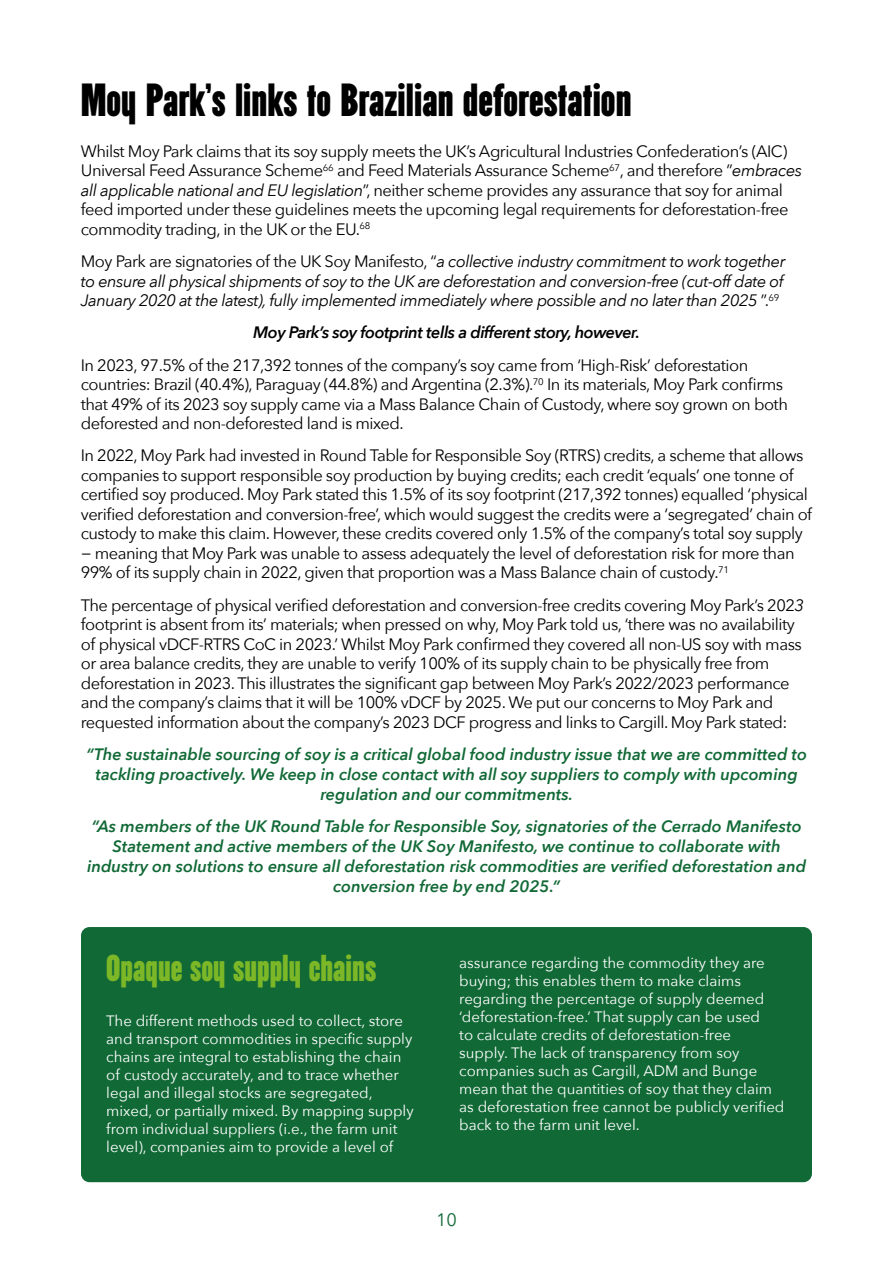
<style>
.page{position:relative;width:893px;height:1263px;background:#fff}
.page>*{position:absolute;margin:0;border:0;box-sizing:border-box;transform-origin:0 0}
.Main{font:700 46.5px "BN Nautic Grotesk";color:#000}
.t1{font:700 37.5px "BN Nautic Grotesk";color:#7cb727}
.t2{font:18px "Avenir Next";color:#116936}
.Main-2{font:16.5px/19.5px "Avenir Next";letter-spacing:-.03em;color:#000}
.Main-3{font:italic 600 16.5px/19.8px "Avenir Next";color:#116936;text-align:center}
.Main-4{font:italic 16.5px/19.5px "Avenir Next";letter-spacing:-.03em;color:#000;text-align:justify}
.Main-5{font:italic 600 16.5px "Avenir Next";letter-spacing:-.03em;color:#000}
.t3{font:15px/18px "Avenir Next";color:#fff}
.s1{font-style:italic}
.s2{font-style:normal}
</style>
<div class="page">
<div style="left:81px;top:927px;width:731px;height:255px;background:#116936;border-radius:9px"></div>
<p class="Main" style="left:81px;top:78px;width:552px">Moy Park’s links to Brazilian deforestation</p>
<p class="Main-2" style="left:81px;top:141px;width:723px">Whilst Moy Park claims that its soy supply meets the UK’s Agricultural Industries Confederation’s (AIC)<br>Universal Feed Assurance Scheme<sup>66</sup> and Feed Materials Assurance Scheme<sup>67</sup>, and therefore ”<span class="s1">embraces all applicable national and EU legislation</span>”, neither scheme provides any assurance that soy for animal feed imported under these guidelines meets the upcoming legal requirements for deforestation-free commodity trading, in the UK or the EU.<sup>68</sup></p>
<p class="Main-4" style="left:81px;top:251px;width:706px"><span class="s2">Moy Park are signatories of the UK Soy Manifesto, “</span>a collective industry commitment to work together to ensure all physical shipments of soy to the UK are deforestation and conversion-free (cut-off date of January 2020 at the latest), fully implemented immediately where possible and no later than 2025 <span class="s2">”.</span><sup>69</sup></p>
<p class="Main-5" style="left:253px;top:318px;width:388px">Moy Park’s soy footprint tells a different story, however.</p>
<p class="Main-2" style="left:81px;top:354px;width:709px">In 2023, 97.5% of the 217,392 tonnes of the company’s soy came from ‘High-Risk’ deforestation countries: Brazil (40.4%), Paraguay (44.8%) and Argentina (2.3%).<sup>70</sup> In its materials, Moy Park confirms that 49% of its 2023 soy supply came via a Mass Balance Chain of Custody, where soy grown on both deforested and non-deforested land is mixed.</p>
<p class="Main-2" style="left:81px;top:445px;width:733px">In 2022, Moy Park had invested in Round Table for Responsible Soy (RTRS) credits, a scheme that allows companies to support responsible soy production by buying credits; each credit ‘equals’ one tonne of certified soy produced. Moy Park stated this 1.5% of its soy footprint (217,392 tonnes) equalled ‘physical verified deforestation and conversion-free’, which would suggest the credits were a ‘segregated’ chain of custody to make this claim. However, these credits covered only 1.5% of the company’s total soy supply − meaning that Moy Park was unable to assess adequately the level of deforestation risk for more than 99% of its supply chain in 2022, given that proportion was a Mass Balance chain of custody.<sup>71</sup></p>
<p class="Main-2" style="left:81px;top:594px;width:725px">The percentage of physical verified deforestation and conversion-free credits covering Moy Park’s 202<span class="s1">3 </span>footprint is absent from its’ materials; when pressed on why, Moy Park told us, ‘there was no availability of physical vDCF-RTRS CoC in 2023.’ Whilst Moy Park confirmed they covered all non-US soy with mass or area balance credits, they are unable to verify 100% of its supply chain to be physically free from deforestation in 2023. This illustrates the significant gap between Moy Park’s 2022/2023 performance and the company’s claims that it will be 100% vDCF by 2025. We put our concerns to Moy Park and requested information about the company’s 2023 DCF progress and links to Cargill. Moy Park stated:</p>
<p class="Main-3" style="left:86px;top:744px;width:723px">“The sustainable sourcing of soy is a critical global food industry issue that we are committed to tackling proactively. We keep in close contact with all soy suppliers to comply with upcoming regulation and our commitments.</p>
<p class="Main-3" style="left:87px;top:816px;width:721px">“As members of the UK Round Table for Responsible Soy, signatories of the Cerrado Manifesto Statement and active members of the UK Soy Manifesto, we continue to collaborate with industry on solutions to ensure all deforestation risk commodities are verified deforestation and conversion free by end 2025.”</p>
<p class="t1" style="left:106px;top:950px;width:272px">Opaque soy supply chains</p>
<p class="t3" style="left:106px;top:1011px;width:309px">The different methods used to collect, store and transport commodities in specific supply chains are integral to establishing the chain of custody accurately, and to trace whether legal and illegal stocks are segregated, mixed, or partially mixed. By mapping supply from individual suppliers (i.e., the farm unit level), companies aim to provide a level of</p>
<p class="t3" style="left:459px;top:953px;width:327px">assurance regarding the commodity they are buying; this enables them to make claims regarding the percentage of supply deemed ‘deforestation-free.’ That supply can be used<br>to calculate credits of deforestation-free<br>supply. The lack of transparency from soy companies such as Cargill, ADM and Bunge mean that the quantities of soy that they claim as deforestation free cannot be publicly verified back to the farm unit level.</p>
<p class="t2" style="left:436px;top:1204px;width:22px">10</p>
</div>
